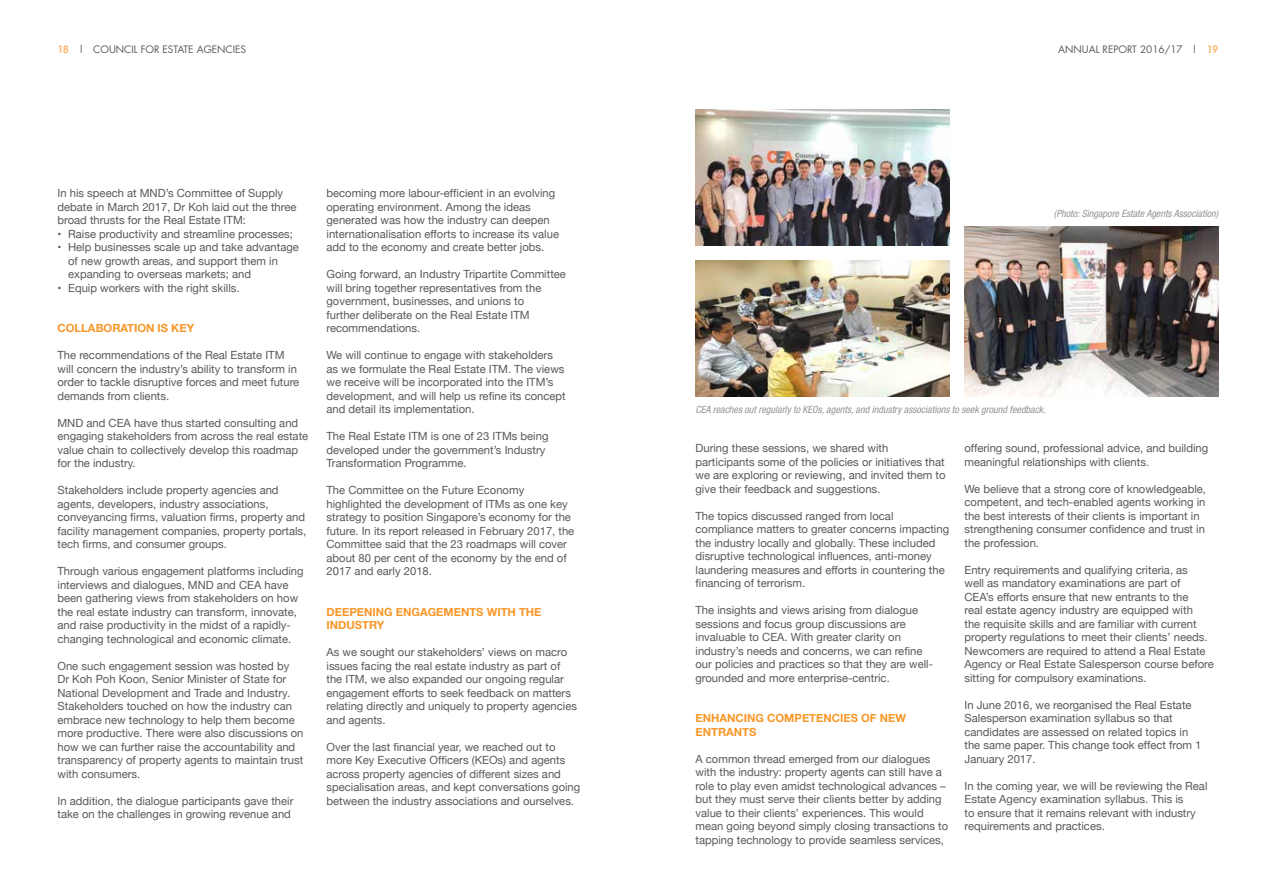
<style>
.page{position:relative;width:1276px;height:886px;background:#fff}
.page>*{position:absolute;margin:0;border:0;box-sizing:border-box;transform-origin:0 0}
.t1{font:11.25px/13.5px "Helvetica Neue";color:#58595b}
.t2{font:700 11.25px/13.5px "Helvetica Neue";color:#f89728}
.t3{font:italic condensed 10px "Helvetica Neue";color:#939598}
.t4{font:10px "Futura";color:#58595b}
.s1{font-weight:500;color:#faaa54}
</style>
<div class="page">
<img style="left:695px;top:109px;width:254px;height:136px">
<img style="left:695px;top:260px;width:254px;height:136px">
<img style="left:964px;top:227px;width:254px;height:169px">
<p class="t4" style="left:58px;top:43px;width:190px"><span class="s1">18</span> | COUNCIL FOR ESTATE AGENCIES</p>
<p class="t4" style="left:1058px;top:43px;width:162px">ANNUAL REPORT 2016/17 | <span class="s1">19</span></p>
<p class="t1" style="left:57px;top:187px;width:240px">In his speech at MND’s Committee of Supply debate in March 2017, Dr Koh laid out the three broad thrusts for the Real Estate ITM:</p>
<p class="t1" style="left:57px;top:228px;width:237px">• Raise productivity and streamline processes;</p>
<p class="t1" style="left:68px;top:241px;width:232px;text-indent:-11px">• Help businesses scale up and take advantage of new growth areas, and support them in expanding to overseas markets; and</p>
<p class="t1" style="left:57px;top:282px;width:184px">• Equip workers with the right skills.</p>
<p class="t2" style="left:57px;top:322px;width:138px">COLLABORATION IS KEY</p>
<p class="t1" style="left:57px;top:349px;width:243px">The recommendations of the Real Estate ITM will concern the industry’s ability to transform in order to tackle disruptive forces and meet future demands from clients.</p>
<p class="t1" style="left:57px;top:417px;width:252px">MND and CEA have thus started consulting and engaging stakeholders from across the real estate value chain to collectively develop this roadmap for the industry.</p>
<p class="t1" style="left:57px;top:484px;width:250px">Stakeholders include property agencies and agents, developers, industry associations, conveyancing firms, valuation firms, property and facility management companies, property portals, tech firms, and consumer groups.</p>
<p class="t1" style="left:57px;top:565px;width:248px">Through various engagement platforms including interviews and dialogues, MND and CEA have been gathering views from stakeholders on how the real estate industry can transform, innovate, and raise productivity in the midst of a rapidly&shy;changing technological and economic climate.</p>
<p class="t1" style="left:57px;top:660px;width:247px">One such engagement session was hosted by Dr Koh Poh Koon, Senior Minister of State for National Development and Trade and Industry.<br>Stakeholders touched on how the industry can embrace new technology to help them become more productive. There were also discussions on how we can further raise the accountability and transparency of property agents to maintain trust with consumers.</p>
<p class="t1" style="left:57px;top:795px;width:237px">In addition, the dialogue participants gave their take on the challenges in growing revenue and</p>
<p class="t1" style="left:326px;top:187px;width:234px">becoming more labour-efficient in an evolving operating environment. Among the ideas generated was how the industry can deepen internationalisation efforts to increase its value add to the economy and create better jobs.</p>
<p class="t1" style="left:326px;top:268px;width:241px">Going forward, an Industry Tripartite Committee will bring together representatives from the government, businesses, and unions to<br>further deliberate on the Real Estate ITM recommendations.</p>
<p class="t1" style="left:326px;top:349px;width:241px">We will continue to engage with stakeholders as we formulate the Real Estate ITM. The views we receive will be incorporated into the ITM’s development, and will help us refine its concept and detail its implementation.</p>
<p class="t1" style="left:326px;top:430px;width:223px">The Real Estate ITM is one of 23 ITMs being developed under the government’s Industry<br>Transformation Programme.</p>
<p class="t1" style="left:326px;top:484px;width:249px">The Committee on the Future Economy highlighted the development of ITMs as one key strategy to position Singapore’s economy for the future. In its report released in February 2017, the Committee said that the 23 roadmaps will cover about 80 per cent of the economy by the end of 2017 and early 2018.</p>
<p class="t2" style="left:326px;top:605px;width:216px">DEEPENING ENGAGEMENTS WITH THE<br>INDUSTRY</p>
<p class="t1" style="left:326px;top:646px;width:252px">As we sought our stakeholders’ views on macro issues facing the real estate industry as part of the ITM, we also expanded our ongoing regular engagement efforts to seek feedback on matters relating directly and uniquely to property agencies and agents.</p>
<p class="t1" style="left:326px;top:741px;width:255px">Over the last financial year, we reached out to more Key Executive Officers (KEOs) and agents across property agencies of different sizes and specialisation areas, and kept conversations going between the industry associations and ourselves.</p>
<p class="t3" style="left:1054px;top:207px;width:166px">(Photo: Singapore Estate Agents Association)</p>
<p class="t3" style="left:695px;top:404px;width:352px">CEA reaches out regularly to KEOs, agents, and industry associations to seek ground feedback.</p>
<p class="t1" style="left:695px;top:442px;width:252px">During these sessions, we shared with participants some of the policies or initiatives that we are exploring or reviewing, and invited them to give their feedback and suggestions.</p>
<p class="t1" style="left:695px;top:509px;width:255px">The topics discussed ranged from local compliance matters to greater concerns impacting the industry locally and globally. These included disruptive technological influences, anti-money laundering measures and efforts in countering the financing of terrorism.</p>
<p class="t1" style="left:695px;top:604px;width:239px">The insights and views arising from dialogue sessions and focus group discussions are invaluable to CEA. With greater clarity on industry’s needs and concerns, we can refine our policies and practices so that they are well&shy;grounded and more enterprise-centric.</p>
<p class="t2" style="left:695px;top:711px;width:212px">ENHANCING COMPETENCIES OF NEW<br>ENTRANTS</p>
<p class="t1" style="left:695px;top:752px;width:254px">A common thread emerged from our dialogues with the industry: property agents can still have a role to play even amidst technological advances – but they must serve their clients better by adding value to their clients’ experiences. This would mean going beyond simply closing transactions to tapping technology to provide seamless services,</p>
<p class="t1" style="left:964px;top:442px;width:245px">offering sound, professional advice, and building meaningful relationships with clients.</p>
<p class="t1" style="left:964px;top:482px;width:243px">We believe that a strong core of knowledgeable, competent, and tech-enabled agents working in the best interests of their clients is important in strengthening consumer confidence and trust in the profession.</p>
<p class="t1" style="left:964px;top:563px;width:251px">Entry requirements and qualifying criteria, as<br>well as mandatory examinations are part of<br>CEA’s efforts ensure that new entrants to the<br>real estate agency industry are equipped with<br>the requisite skills and are familiar with current property regulations to meet their clients’ needs.<br>Newcomers are required to attend a Real Estate Agency or Real Estate Salesperson course before sitting for compulsory examinations.</p>
<p class="t1" style="left:964px;top:698px;width:238px">In June 2016, we reorganised the Real Estate Salesperson examination syllabus so that candidates are assessed on related topics in the same paper. This change took effect from 1<br>January 2017.</p>
<p class="t1" style="left:964px;top:779px;width:244px">In the coming year, we will be reviewing the Real Estate Agency examination syllabus. This is<br>to ensure that it remains relevant with industry requirements and practices.</p>
</div>
